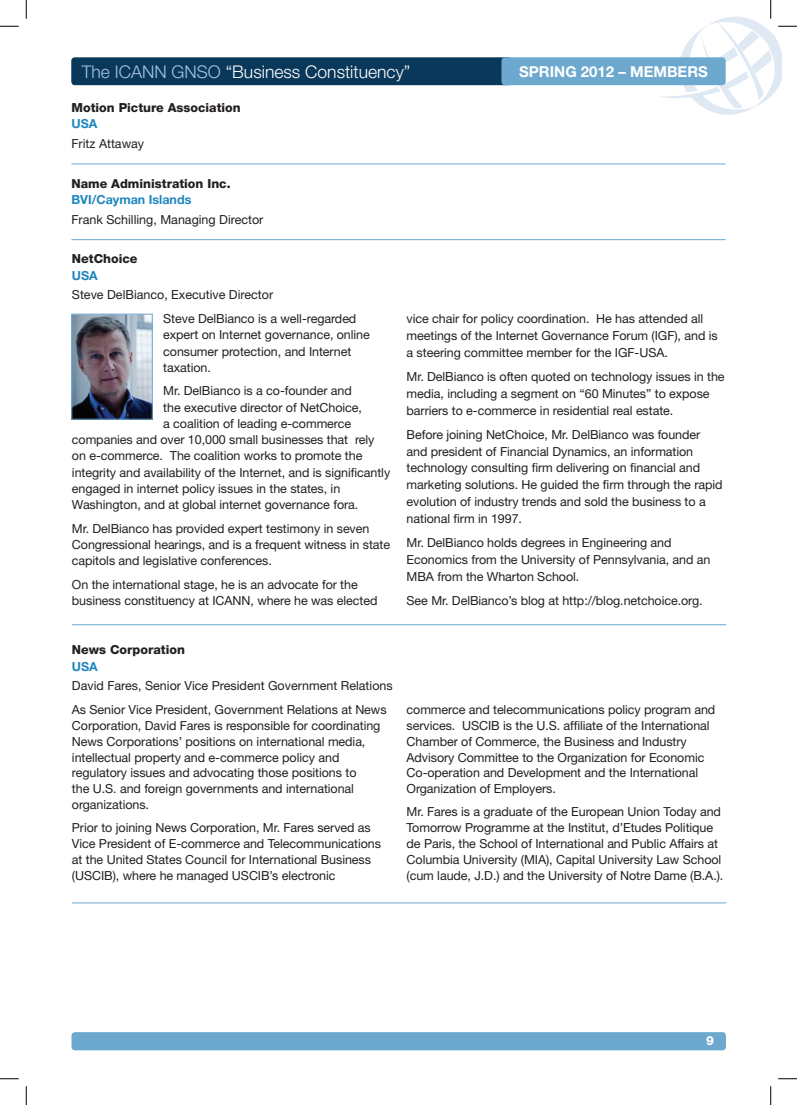
<style>
.page{position:relative;width:797px;height:1105px;background:#fff}
.page>*{position:absolute;margin:0;border:0;box-sizing:border-box;transform-origin:0 0}
.t1{font:300 17.5px "Helvetica Neue LT Std";color:#fff}
.t2{font:700 15px "Helvetica Neue LT Std";color:#fff}
.t3{font:12.5px/15.9px "Helvetica Neue LT Std";letter-spacing:-.005em;color:#231f20}
.t4{font:800 12.5px "Helvetica Neue LT Std";color:#231f20}
.t5{font:700 12.5px "Helvetica Neue LT Std";color:#1e86be}
.t6{font:800 12.5px "Helvetica Neue LT Std";color:#fff}
.s1{color:#a5c4df}
</style>
<div class="page">
<div style="left:71px;top:57px;width:441px;height:28px;background:#0a385a;border-radius:4px"></div>
<div style="left:501px;top:57px;width:224px;height:28px;background:#6da8ce;border-radius:4px"></div>
<hr style="left:72px;top:624px;width:654px;height:1px;background:#6da8ce">
<hr style="left:72px;top:903px;width:654px;height:1px;background:#6da8ce">
<img style="left:73px;top:316px;width:78px;height:101px">
<div style="left:71px;top:314px;width:82px;height:105px;border:1px solid #6da8ce"></div>
<div style="left:71px;top:1032px;width:655px;height:18px;background:#6da8ce;border-radius:4px"></div>
<hr style="left:71px;top:164px;width:654px;height:1px;background:#6da8ce">
<hr style="left:71px;top:239px;width:654px;height:1px;background:#6da8ce">
<svg style="left:0;top:25px;width:19px;height:2px"></svg>
<svg style="left:0;top:1078px;width:19px;height:1px"></svg>
<svg style="left:778px;top:1078px;width:19px;height:1px"></svg>
<svg style="left:25px;top:0;width:2px;height:19px"></svg>
<svg style="left:25px;top:1086px;width:2px;height:19px"></svg>
<svg style="left:659px;top:0;width:138px;height:115px"></svg>
<svg style="left:770px;top:1086px;width:1px;height:19px"></svg>
<h1 class="t1" style="left:82px;top:61px;width:330px"><span class="s1">The ICANN GNSO</span> “Business Constituency”</h1>
<p class="t2" style="left:519px;top:62px;width:190px">SPRING 2012 – MEMBERS</p>
<p class="t4" style="left:71px;top:100px;width:171px">Motion Picture Association</p>
<p class="t5" style="left:71px;top:116px;width:27px">USA</p>
<p class="t3" style="left:71px;top:135px;width:74px">Fritz Attaway</p>
<p class="t4" style="left:71px;top:176px;width:161px">Name Administration Inc.</p>
<p class="t5" style="left:71px;top:192px;width:121px">BVI/Cayman Islands</p>
<p class="t3" style="left:71px;top:211px;width:193px">Frank Schilling, Managing Director</p>
<p class="t4" style="left:72px;top:251px;width:67px">NetChoice</p>
<p class="t5" style="left:72px;top:267px;width:27px">USA</p>
<p class="t3" style="left:72px;top:287px;width:203px">Steve DelBianco, Executive Director</p>
<p class="t3" style="left:163px;top:310px;width:208px;line-height:16.2px">Steve DelBianco is a well-regarded expert on Internet governance, online consumer protection, and Internet taxation.</p>
<p class="t3" style="left:163px;top:383px;width:190px">Mr. DelBianco is a co-founder and</p>
<p class="t3" style="left:163px;top:399px;width:200px">the executive director of NetChoice,</p>
<p class="t3" style="left:163px;top:415px;width:189px">a coalition of leading e-commerce</p>
<p class="t3" style="left:72px;top:432px;width:304px">companies and over 10,000 small businesses that rely</p>
<p class="t3" style="left:72px;top:448px;width:292px">on e-commerce. The coalition works to promote the</p>
<p class="t3" style="left:72px;top:464px;width:320px">integrity and availability of the Internet, and is significantly</p>
<p class="t3" style="left:72px;top:480px;width:270px">engaged in internet policy issues in the states, in</p>
<p class="t3" style="left:72px;top:497px;width:288px">Washington, and at global internet governance fora.</p>
<p class="t3" style="left:72px;top:520px;width:320px;line-height:16.2px">Mr. DelBianco has provided expert testimony in seven<br>Congressional hearings, and is a frequent witness in state capitols and legislative conferences.</p>
<p class="t3" style="left:72px;top:576px;width:307px;line-height:16.2px">On the international stage, he is an advocate for the business constituency at ICANN, where he was elected</p>
<p class="t3" style="left:406px;top:310px;width:313px;line-height:16.9px">vice chair for policy coordination. He has attended all meetings of the Internet Governance Forum (IGF), and is a steering committee member for the IGF-USA.</p>
<p class="t3" style="left:406px;top:368px;width:319px;line-height:16.9px">Mr. DelBianco is often quoted on technology issues in the media, including a segment on “60 Minutes” to expose barriers to e-commerce in residential real estate.</p>
<p class="t3" style="left:406px;top:426px;width:317px;line-height:16.9px">Before joining NetChoice, Mr. DelBianco was founder and president of Financial Dynamics, an information technology consulting firm delivering on financial and marketing solutions. He guided the firm through the rapid evolution of industry trends and sold the business to a national firm in 1997.</p>
<p class="t3" style="left:406px;top:534px;width:305px;line-height:16.9px">Mr. DelBianco holds degrees in Engineering and<br>Economics from the University of Pennsylvania, and an<br>MBA from the Wharton School.</p>
<p class="t3" style="left:406px;top:592px;width:297px">See Mr. DelBianco’s blog at http://blog.netchoice.org.</p>
<p class="t4" style="left:72px;top:642px;width:114px">News Corporation</p>
<p class="t5" style="left:72px;top:658px;width:27px">USA</p>
<p class="t3" style="left:72px;top:678px;width:322px">David Fares, Senior Vice President Government Relations</p>
<p class="t3" style="left:72px;top:701px;width:316px">As Senior Vice President, Government Relations at News Corporation, David Fares is responsible for coordinating News Corporations’ positions on international media, intellectual property and e-commerce policy and regulatory issues and advocating those positions to<br>the U.S. and foreign governments and international organizations.</p>
<p class="t3" style="left:72px;top:819px;width:311px">Prior to joining News Corporation, Mr. Fares served as Vice President of E-commerce and Telecommunications at the United States Council for International Business (USCIB), where he managed USCIB’s electronic</p>
<p class="t3" style="left:406px;top:701px;width:310px">commerce and telecommunications policy program and services. USCIB is the U.S. affiliate of the International Chamber of Commerce, the Business and Industry Advisory Committee to the Organization for Economic Co-operation and Development and the International Organization of Employers.</p>
<p class="t3" style="left:406px;top:804px;width:318px">Mr. Fares is a graduate of the European Union Today and Tomorrow Programme at the Institut, d’Etudes Politique de Paris, the School of International and Public Affairs at Columbia University (MIA), Capital University Law School (cum laude, J.D.) and the University of Notre Dame (B.A.).</p>
<p class="t6" style="left:706px;top:1033px;width:9px">9</p>
</div>
